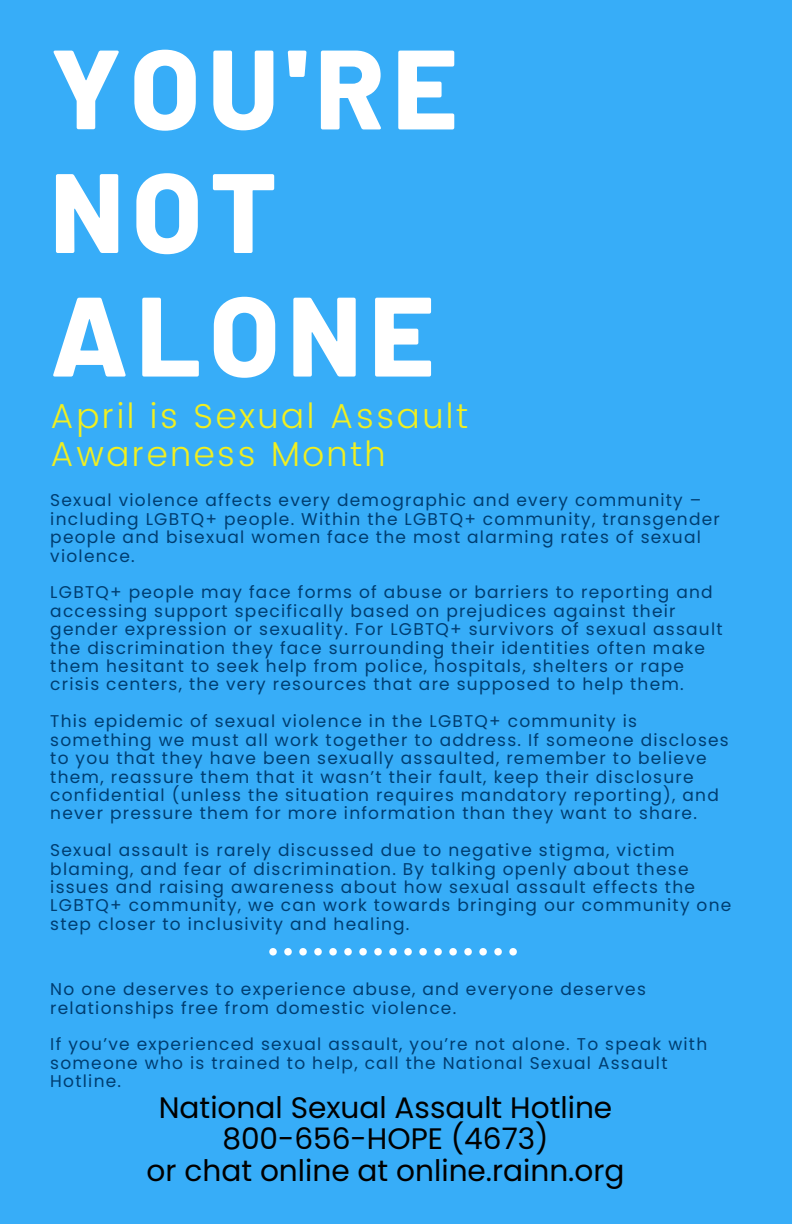
<style>
.page{position:relative;width:792px;height:1224px;background:#37adf8}
.page>*{position:absolute;margin:0;border:0;box-sizing:border-box;transform-origin:0 0}
.t1{font:800 112.8px/123.6px "Barlow";letter-spacing:.075em;color:#fff}
.t2{font:300 34.6px/37.6px "Poppins";letter-spacing:.075em;color:#f1ef20}
.t3{font:29.6px/31.6px "Poppins";color:#000;text-align:center}
.t4{font:17px/18.4px "Poppins";letter-spacing:.075em;color:#003d70}
</style>
<div class="page">
<svg style="left:269px;top:948px;width:248px;height:8px"></svg>
<h1 class="t1" style="left:50px;top:23px;width:409px">YOU'RE<br>NOT<br>ALONE</h1>
<h2 class="t2" style="left:50px;top:397px;width:419px">April is Sexual Assault<br>Awareness Month</h2>
<p class="t4" style="left:50px;top:491px;width:671px">Sexual violence affects every demographic and every community – including LGBTQ+ people. Within the LGBTQ+ community, transgender people and bisexual women face the most alarming rates of sexual violence.</p>
<p class="t4" style="left:50px;top:583px;width:674px">LGBTQ+ people may face forms of abuse or barriers to reporting and accessing support specifically based on prejudices against their gender expression or sexuality. For LGBTQ+ survivors of sexual assault the discrimination they face surrounding their identities often make them hesitant to seek help from police, hospitals, shelters or rape crisis centers, the very resources that are supposed to help them.</p>
<p class="t4" style="left:50px;top:712px;width:680px">This epidemic of sexual violence in the LGBTQ+ community is something we must all work together to address. If someone discloses to you that they have been sexually assaulted, remember to believe them, reassure them that it wasn’t their fault, keep their disclosure confidential (unless the situation requires mandatory reporting), and never pressure them for more information than they want to share.</p>
<p class="t4" style="left:50px;top:841px;width:683px">Sexual assault is rarely discussed due to negative stigma, victim blaming, and fear of discrimination. By talking openly about these issues and raising awareness about how sexual assault effects the LGBTQ+ community, we can work towards bringing our community one step closer to inclusivity and healing.</p>
<p class="t4" style="left:50px;top:980px;width:597px">No one deserves to experience abuse, and everyone deserves relationships free from domestic violence.</p>
<p class="t4" style="left:50px;top:1035px;width:659px">If you’ve experienced sexual assault, you’re not alone. To speak with someone who is trained to help, call the National Sexual Assault<br>Hotline.</p>
<h3 class="t3" style="left:147px;top:1092px;width:479px">National Sexual Assault Hotline<br>800-656-HOPE (4673)<br>or chat online at online.rainn.org</h3>
</div>
